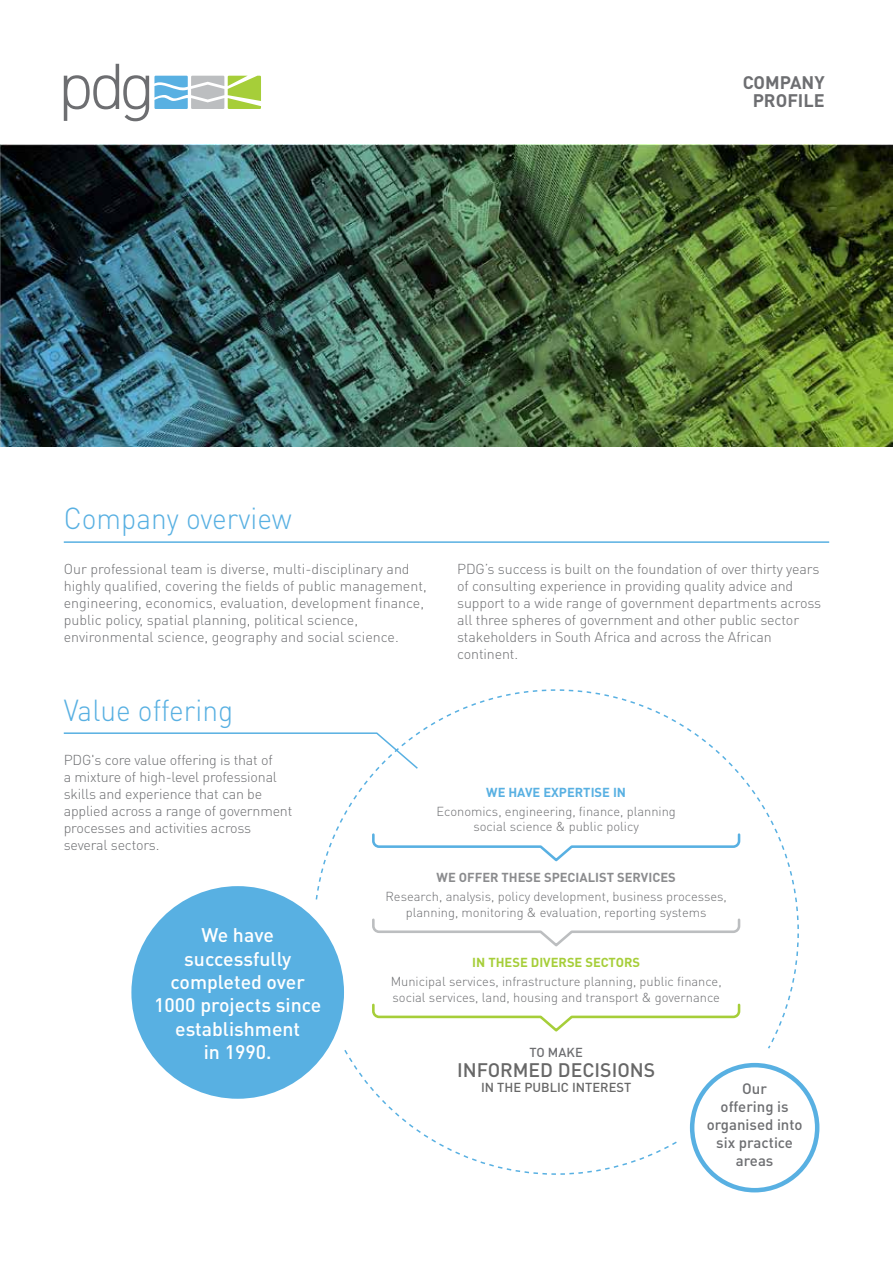
<style>
.page{position:relative;width:893px;height:1263px;background:#fff}
.page>*{position:absolute;margin:0;border:0;box-sizing:border-box;transform-origin:0 0}
.t1{font:300 30px "DIN Pro";color:#58b0e2;scale:.94 1}
.t2{font:500 19.5px/23.4px "DIN Pro";color:#fff;text-align:center}
.t3{font:500 19.35px "DIN Pro";color:#676767}
.t4{font:700 18px/18px "DIN Pro";color:#6d6e71;text-align:center}
.t5{font:500 15px/18px "DIN Pro";color:#6d6e71;text-align:center}
.t6{font:300 14.25px/17.1px "DIN Pro";letter-spacing:-.01em;color:#6d6e71}
.t7{font:300 12.9px/15.5px "DIN Pro";color:#6d6e71;text-align:center}
.t8{font:700 12.9px "DIN Pro";color:#6d6e71}
.t9{font:700 12.9px "DIN Pro";color:#a6ce39}
.t10{font:500 12.9px "DIN Pro";color:#676767}
.t11{font:700 12.9px "DIN Pro";color:#58b0e2}
.t12{font:500 12.9px "DIN Pro";color:#6d6e71}
</style>
<div class="page">
<svg style="left:64px;top:64px;width:197px;height:57px"></svg>
<hr style="left:64px;top:541px;width:765px;height:2px;background:#58b0e2">
<svg style="left:315px;top:689px;width:484px;height:361px"></svg>
<svg style="left:342px;top:1046px;width:336px;height:129px"></svg>
<div style="left:690px;top:1063px;width:129px;height:129px;border:4px solid #58b0e2;border-radius:50%"></div>
<svg style="left:63px;top:732px;width:356px;height:38px"></svg>
<div style="left:131px;top:886px;width:213px;height:213px;background:#58b0e2;border-radius:50%"></div>
<img style="left:0;top:144px;width:893px;height:303px">
<h1 class="t1" style="left:64px;top:498px;width:244px">Company overview</h1>
<p class="t4" style="left:743px;top:73px;width:83px">COMPANY<br>PROFILE</p>
<p class="t6" style="left:64px;top:559px;width:364px">Our professional team is diverse, multi-disciplinary and highly qualified, covering the fields of public management, engineering, economics, evaluation, development finance, public policy, spatial planning, political science, environmental science, geography and social science.</p>
<p class="t6" style="left:457px;top:559px;width:366px">PDG’s success is built on the foundation of over thirty years of consulting experience in providing quality advice and support to a wide range of government departments across all three spheres of government and other public sector stakeholders in South Africa and across the African continent.</p>
<h1 class="t1" style="left:64px;top:689px;width:182px">Value offering</h1>
<p class="t6" style="left:64px;top:750px;width:230px">PDG's core value offering is that of<br>a mixture of high-level professional skills and experience that can be applied across a range of government processes and activities across several sectors.</p>
<h2 class="t2" style="left:154px;top:922px;width:169px">We have successfully completed over<br>1000 projects since establishment<br>in 1990.</h2>
<p class="t11" style="left:486px;top:783px;width:141px">WE HAVE EXPERTISE IN</p>
<p class="t7" style="left:436px;top:803px;width:241px">Economics, engineering, finance, planning social science &amp; public policy</p>
<p class="t8" style="left:437px;top:868px;width:241px">WE OFFER THESE SPECIALIST SERVICES</p>
<p class="t7" style="left:385px;top:888px;width:343px">Research, analysis, policy development, business processes, planning, monitoring &amp; evaluation, reporting systems</p>
<p class="t9" style="left:472px;top:954px;width:169px">IN THESE DIVERSE SECTORS</p>
<p class="t7" style="left:391px;top:973px;width:333px;text-align:left">Municipal services, infrastructure planning, public finance, social services, land, housing and transport &amp; governance</p>
<p class="t12" style="left:530px;top:1044px;width:55px">TO MAKE</p>
<h3 class="t3" style="left:457px;top:1056px;width:200px">INFORMED DECISIONS</h3>
<p class="t10" style="left:481px;top:1079px;width:152px">IN THE PUBLIC INTEREST</p>
<p class="t5" style="left:707px;top:1079px;width:97px">Our<br>offering is organised into six practice areas</p>
</div>
